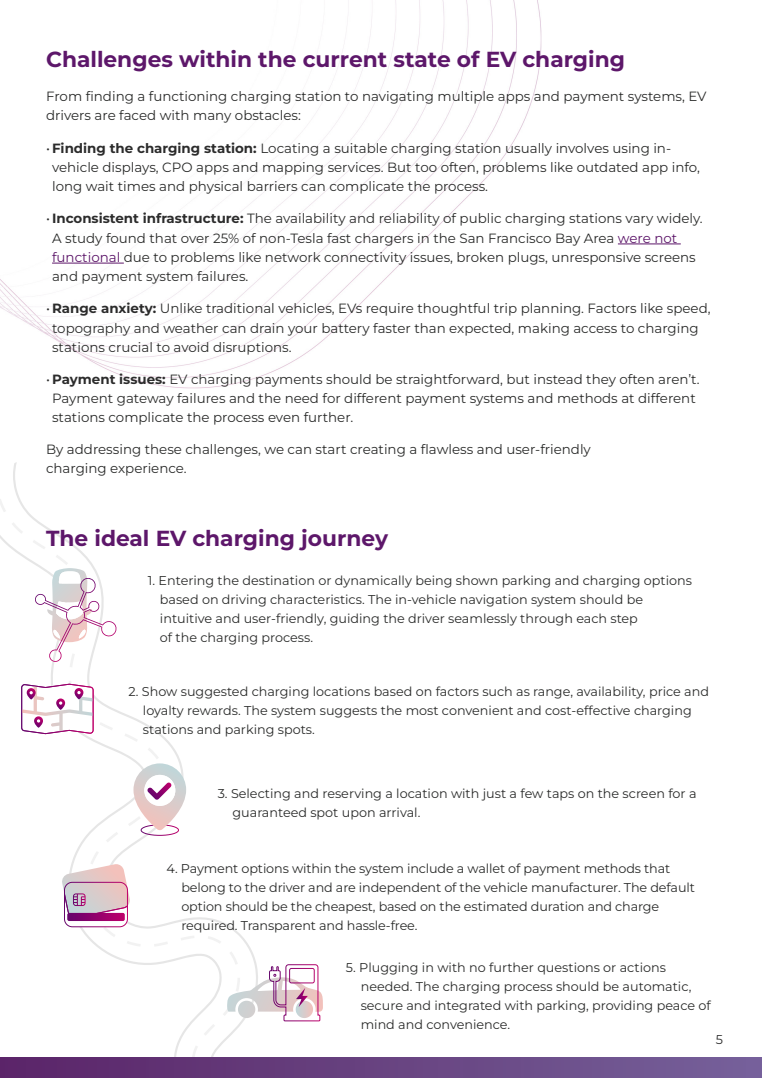
<style>
.page{position:relative;width:762px;height:1078px;background:#fff}
.page>*{position:absolute;margin:0;border:0;box-sizing:border-box;transform-origin:0 0}
.Heading_Chapter{font:700 21.76px "Montserrat";color:#5d176a}
.Paragraph_Text{font:13.4px/19.2px "Montserrat";color:#2b2c2b}
.Paragraph_Text-2{font:12.76px/19.2px "Montserrat";color:#2b2c2b}
.t1{font:12.76px "Montserrat";color:#2c2c2c}
.s1{font-weight:700;color:#2c2c2c}
.s2{color:#5d176a}
</style>
<div class="page">
<img style="left:0;top:0;width:681px;height:1022px">
<svg style="left:0;top:462px;width:274px;height:560px"></svg>
<svg style="left:0;top:472px;width:244px;height:585px"></svg>
<hr style="left:618px;top:244px;width:63px;height:1px;background:#5d176a">
<hr style="left:52px;top:263px;width:72px;height:1px;background:#5d176a">
<div style="left:0;top:1057px;width:762px;height:21px;background:linear-gradient(to right,#5a2468,#75619a)"></div>
<svg style="left:34px;top:562px;width:83px;height:100px"></svg>
<div style="left:141px;top:824px;width:38px;height:11px;border:1px solid #fff;border-radius:50%"></div>
<svg style="left:133px;top:763px;width:53px;height:67px"></svg>
<svg style="left:21px;top:683px;width:73px;height:51px"></svg>
<svg style="left:61px;top:864px;width:69px;height:63px"></svg>
<svg style="left:227px;top:964px;width:96px;height:57px"></svg>
<p class="Heading_Chapter" style="left:46px;top:44px;width:580px">Challenges within the current state of EV charging</p>
<p class="Paragraph_Text" style="left:46px;top:86px;width:662px">From finding a functioning charging station to navigating multiple apps and payment systems, EV drivers are faced with many obstacles:</p>
<p class="Paragraph_Text" style="left:52px;top:138px;width:649px;text-indent:-6px">•<span class="s1">Finding the charging station:</span> Locating a suitable charging station usually involves using in&shy;vehicle displays, CPO apps and mapping services. But too often, problems like outdated app info, long wait times and physical barriers can complicate the process.</p>
<p class="Paragraph_Text" style="left:52px;top:209px;width:652px;text-indent:-6px">•<span class="s1">Inconsistent infrastructure:</span> The availability and reliability of public charging stations vary widely.<br>A study found that over 25% of non-Tesla fast chargers in the San Francisco Bay Area <span class="s2">were not functional</span> due to problems like network connectivity issues, broken plugs, unresponsive screens and payment system failures.</p>
<p class="Paragraph_Text" style="left:52px;top:298px;width:660px;text-indent:-6px">• <span class="s1">Range anxiety:</span> Unlike traditional vehicles, EVs require thoughtful trip planning. Factors like speed, topography and weather can drain your battery faster than expected, making access to charging stations crucial to avoid disruptions.</p>
<p class="Paragraph_Text" style="left:52px;top:369px;width:649px;text-indent:-6px">• <span class="s1">Payment issues:</span> EV charging payments should be straightforward, but instead they often aren’t.<br>Payment gateway failures and the need for different payment systems and methods at different stations complicate the process even further.</p>
<p class="Paragraph_Text" style="left:46px;top:439px;width:546px">By addressing these challenges, we can start creating a flawless and user-friendly charging experience.</p>
<p class="Heading_Chapter" style="left:46px;top:522px;width:343px">The ideal EV charging journey</p>
<p class="Paragraph_Text-2" style="left:160px;top:570px;width:534px;text-indent:-12px">1. Entering the destination or dynamically being shown parking and charging options based on driving characteristics. The in-vehicle navigation system should be intuitive and user-friendly, guiding the driver seamlessly through each step<br>of the charging process.</p>
<p class="Paragraph_Text-2" style="left:143px;top:681px;width:568px;text-indent:-14px">2. Show suggested charging locations based on factors such as range, availability, price and loyalty rewards. The system suggests the most convenient and cost-effective charging stations and parking spots.</p>
<p class="Paragraph_Text-2" style="left:233px;top:783px;width:465px;text-indent:-15px">3. Selecting and reserving a location with just a few taps on the screen for a guaranteed spot upon arrival.</p>
<p class="Paragraph_Text-2" style="left:181px;top:858px;width:515px;text-indent:-15px">4. Payment options within the system include a wallet of payment methods that belong to the driver and are independent of the vehicle manufacturer. The default option should be the cheapest, based on the estimated duration and charge required. Transparent and hassle-free.</p>
<p class="Paragraph_Text-2" style="left:361px;top:957px;width:352px;text-indent:-15px">5. Plugging in with no further questions or actions needed. The charging process should be automatic, secure and integrated with parking, providing peace of mind and convenience.</p>
<p class="t1" style="left:716px;top:1031px;width:9px">5</p>
</div>
